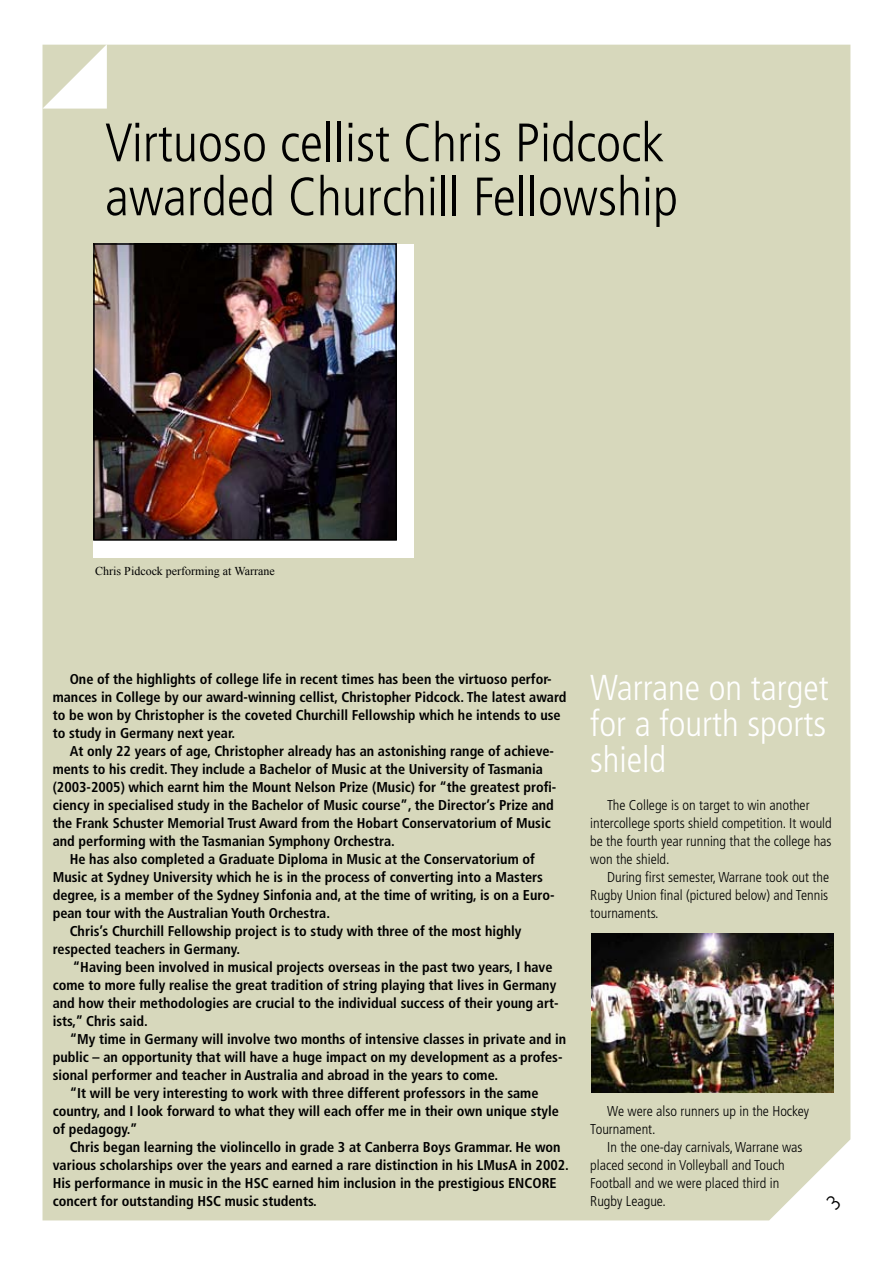
<style>
.page{position:relative;width:893px;height:1263px;background:#fff}
.page>*{position:absolute;margin:0;border:0;box-sizing:border-box;transform-origin:0 0}
.t1{font:300 condensed 54px/54px "Frutiger";color:#000}
.t2{font:300 condensed 36px/36px "Frutiger";color:#fff;text-align:justify}
.t3{font:700 condensed 14.25px/18px "Frutiger";color:#000}
.t4{font:300 condensed 14.25px/18px "Frutiger";color:#000}
.t5{font:12px "Times New Roman";color:#000}
</style>
<div class="page">
<div style="left:43px;top:45px;width:807px;height:1175px;background:#d7d8bc"></div>
<svg style="left:43px;top:44px;width:64px;height:65px"></svg>
<div style="left:93px;top:244px;width:321px;height:313px;background:#fff"></div>
<img style="left:96px;top:246px;width:298px;height:292px">
<div style="left:93px;top:243px;width:304px;height:298px;border:2px solid #000"></div>
<img style="left:591px;top:934px;width:242px;height:158px">
<svg style="left:765px;top:1134px;width:86px;height:87px"></svg>
<h1 class="t1" style="left:105px;top:116px;width:575px">Virtuoso cellist Chris Pidcock awarded Churchill Fellowship</h1>
<p class="t5" style="left:95px;top:563px;width:181px">Chris Pidcock performing at Warrane</p>
<p class="t3" style="left:53px;top:670px;width:515px;text-indent:17px">One of the highlights of college life in recent times has been the virtuoso perfor&shy;mances in College by our award-winning cellist, Christopher Pidcock. The latest award to be won by Christopher is the coveted Churchill Fellowship which he intends to use to study in Germany next year.</p>
<p class="t3" style="left:70px;top:742px;width:486px">At only 22 years of age, Christopher already has an astonishing range of achieve-</p>
<p class="t3" style="left:53px;top:760px;width:492px">ments to his credit. They include a Bachelor of Music at the University of Tasmania</p>
<p class="t3" style="left:53px;top:778px;width:505px">(2003-2005) which earnt him the Mount Nelson Prize (Music) for “the greatest profi-</p>
<p class="t3" style="left:53px;top:796px;width:503px">ciency in specialised study in the Bachelor of Music course”, the Director’s Prize and</p>
<p class="t3" style="left:53px;top:814px;width:500px">the Frank Schuster Memorial Trust Award from the Hobart Conservatorium of Music</p>
<p class="t3" style="left:53px;top:832px;width:344px">and performing with the Tasmanian Symphony Orchestra.</p>
<p class="t3" style="left:70px;top:850px;width:467px">He has also completed a Graduate Diploma in Music at the Conservatorium of</p>
<p class="t3" style="left:53px;top:868px;width:492px">Music at Sydney University which he is in the process of converting into a Masters</p>
<p class="t3" style="left:53px;top:886px;width:503px">degree, is a member of the Sydney Sinfonia and, at the time of writing, is on a Euro-</p>
<p class="t3" style="left:53px;top:904px;width:279px">pean tour with the Australian Youth Orchestra.</p>
<p class="t3" style="left:70px;top:922px;width:453px">Chris’s Churchill Fellowship project is to study with three of the most highly</p>
<p class="t3" style="left:53px;top:940px;width:189px">respected teachers in Germany.</p>
<p class="t3" style="left:73px;top:958px;width:481px">“Having been involved in musical projects overseas in the past two years, I have</p>
<p class="t3" style="left:53px;top:976px;width:505px">come to more fully realise the great tradition of string playing that lives in Germany</p>
<p class="t3" style="left:53px;top:994px;width:507px">and how their methodologies are crucial to the individual success of their young art-</p>
<p class="t3" style="left:53px;top:1012px;width:97px">ists,” Chris said.</p>
<p class="t3" style="left:70px;top:1030px;width:498px">“My time in Germany will involve two months of intensive classes in private and in</p>
<p class="t3" style="left:53px;top:1048px;width:511px">public – an opportunity that will have a huge impact on my development as a profes-</p>
<p class="t3" style="left:53px;top:1066px;width:447px">sional performer and teacher in Australia and abroad in the years to come.</p>
<p class="t3" style="left:70px;top:1084px;width:470px">“It will be very interesting to work with three different professors in the same</p>
<p class="t3" style="left:53px;top:1102px;width:508px">country, and I look forward to what they will each offer me in their own unique style</p>
<p class="t3" style="left:53px;top:1120px;width:86px">of pedagogy.”</p>
<p class="t3" style="left:70px;top:1138px;width:492px">Chris began learning the violincello in grade 3 at Canberra Boys Grammar. He won</p>
<p class="t3" style="left:53px;top:1156px;width:518px">various scholarships over the years and earned a rare distinction in his LMusA in 2002.</p>
<p class="t3" style="left:53px;top:1174px;width:505px">His performance in music in the HSC earned him inclusion in the prestigious ENCORE</p>
<p class="t3" style="left:53px;top:1192px;width:266px">concert for outstanding HSC music students.</p>
<h2 class="t2" style="left:590px;top:670px;width:240px">Warrane on target for a fourth sports shield</h2>
<p class="t4" style="left:590px;top:796px;width:243px;text-indent:17px">The College is on target to win another intercollege sports shield competition. It would be the fourth year running that the college has won the shield.</p>
<p class="t4" style="left:590px;top:868px;width:241px;text-align:justify;text-indent:17px">During first semester, Warrane took out the Rugby Union final (pictured below) and Tennis tournaments.</p>
<p class="t4" style="left:590px;top:1102px;width:220px;text-indent:17px">We were also runners up in the Hockey<br>Tournament.</p>
<p class="t4" style="left:590px;top:1138px;width:214px;text-indent:17px">In the one-day carnivals, Warrane was placed second in Volleyball and Touch<br>Football and we were placed third in<br>Rugby League.</p>
</div>
